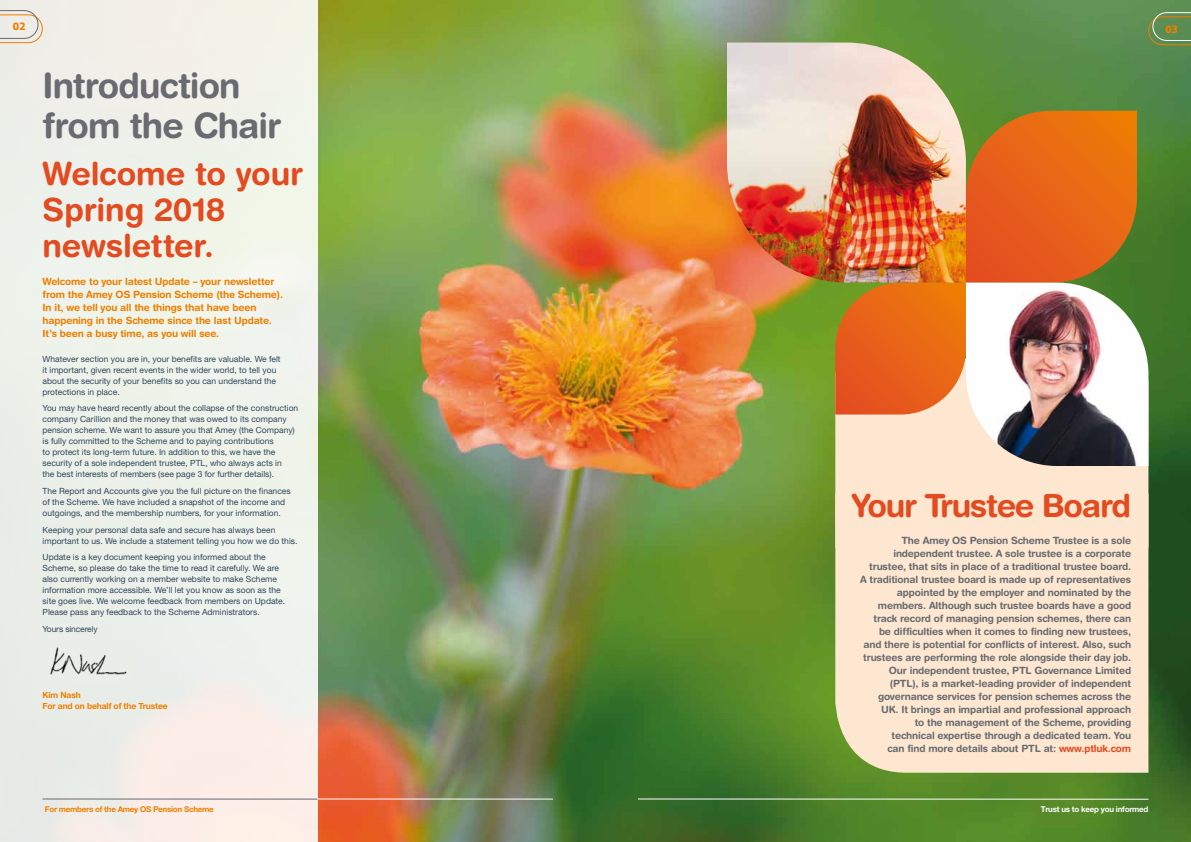
<style>
.page{position:relative;width:1191px;height:842px;background:#fff}
.page>*{position:absolute;margin:0;border:0;box-sizing:border-box;transform-origin:0 0}
.t1{font:700 35px/40px "Helvetica Rounded";letter-spacing:-.025em;color:#696b70}
.t2{font:700 32px/36px "Helvetica Rounded";letter-spacing:-.01em;color:#e34b20}
.t3{font:700 32px "Helvetica Rounded";letter-spacing:-.04em;color:#e34b20}
.t4{font:700 10px/13px "Helvetica Rounded";letter-spacing:-.015em;color:#696b70;text-align:right}
.t5{font:700 10px/13px "Helvetica Rounded";letter-spacing:-.015em;color:#ee7f00}
.t6{font:700 10px "Tahoma";color:#ee7f00}
.t7{font:8.5px/11px "Helvetica Neue LT";color:#31475a}
.t8{font:700 8.5px/11px "Helvetica Neue";letter-spacing:-.015em;color:#ee7f00}
.t9{font:700 8px "Helvetica Neue LT";letter-spacing:-.03em;color:#ee7f00}
.t10{font:700 8px "Helvetica Neue LT";letter-spacing:-.03em;color:#fff}
.s1{color:#e34b20}
</style>
<div class="page">
<img style="left:317px;top:0;width:874px;height:842px">
<div style="left:0;top:0;width:317px;height:842px;background:linear-gradient(to right,#eaeee8,#f4f3eb)"></div>
<svg style="left:0;top:10px;width:43px;height:33px"></svg>
<svg style="left:1148px;top:12px;width:43px;height:33px"></svg>
<img style="left:43px;top:641px;width:89px;height:41px">
<div style="left:835px;top:414px;width:313px;height:79px;background:#fde7d0"></div>
<div style="left:835px;top:493px;width:313px;height:280px;background:#fde7d0"></div>
<img style="left:727px;top:43px;width:239px;height:240px">
<img style="left:835px;top:111px;width:302px;height:303px">
<img style="left:966px;top:283px;width:182px;height:183px">
<hr style="left:638px;top:799px;width:510px;height:1px;background:#fff">
<hr style="left:43px;top:799px;width:274px;height:1px;background:#696b70">
<hr style="left:317px;top:799px;width:236px;height:1px;background:#fff">
<p class="t6" style="left:13px;top:20px;width:14px">02</p>
<p class="t6" style="left:1165px;top:22px;width:14px">03</p>
<h1 class="t1" style="left:43px;top:65px;width:240px">Introduction from the Chair</h1>
<h2 class="t2" style="left:43px;top:155px;width:262px">Welcome to your<br>Spring 2018 newsletter.</h2>
<p class="t5" style="left:43px;top:274px;width:242px">Welcome to your latest Update – your newsletter from the Amey OS Pension Scheme (the Scheme).<br>In it, we tell you all the things that have been happening in the Scheme since the last Update.<br>It’s been a busy time, as you will see.</p>
<p class="t7" style="left:43px;top:353px;width:240px">Whatever section you are in, your benefits are valuable. We felt it important, given recent events in the wider world, to tell you about the security of your benefits so you can understand the protections in place.</p>
<p class="t7" style="left:43px;top:403px;width:257px">You may have heard recently about the collapse of the construction company Carillion and the money that was owed to its company pension scheme. We want to assure you that Amey (the Company) is fully committed to the Scheme and to paying contributions<br>to protect its long-term future. In addition to this, we have the security of a sole independent trustee, PTL, who always acts in<br>the best interests of members (see page 3 for further details).</p>
<p class="t7" style="left:43px;top:485px;width:250px">The Report and Accounts give you the full picture on the finances of the Scheme. We have included a snapshot of the income and outgoings, and the membership numbers, for your information.</p>
<p class="t7" style="left:43px;top:524px;width:256px">Keeping your personal data safe and secure has always been important to us. We include a statement telling you how we do this.</p>
<p class="t7" style="left:43px;top:552px;width:244px">Update is a key document keeping you informed about the Scheme, so please do take the time to read it carefully. We are also currently working on a member website to make Scheme information more accessible. We’ll let you know as soon as the site goes live. We welcome feedback from members on Update.<br>Please pass any feedback to the Scheme Administrators.</p>
<p class="t7" style="left:43px;top:623px;width:57px">Yours sincerely</p>
<h2 class="t3" style="left:851px;top:486px;width:281px">Your Trustee Board</h2>
<p class="t4" style="left:860px;top:533px;width:272px">The Amey OS Pension Scheme Trustee is a sole independent trustee. A sole trustee is a corporate trustee, that sits in place of a traditional trustee board.<br>A traditional trustee board is made up of representatives appointed by the employer and nominated by the members. Although such trustee boards have a good track record of managing pension schemes, there can be difficulties when it comes to finding new trustees, and there is potential for conflicts of interest. Also, such trustees are performing the role alongside their day job.<br>Our independent trustee, PTL Governance Limited (PTL), is a market-leading provider of independent governance services for pension schemes across the UK. It brings an impartial and professional approach<br>to the management of the Scheme, providing<br>technical expertise through a dedicated team. You<br>can find more details about PTL at: <span class="s1">www.ptluk.com</span></p>
<p class="t8" style="left:43px;top:690px;width:127px">Kim Nash<br>For and on behalf of the Trustee</p>
<p class="t9" style="left:45px;top:804px;width:170px">For members of the Amey OS Pension Scheme</p>
<p class="t10" style="left:1040px;top:804px;width:109px">Trust us to keep you informed</p>
</div>
